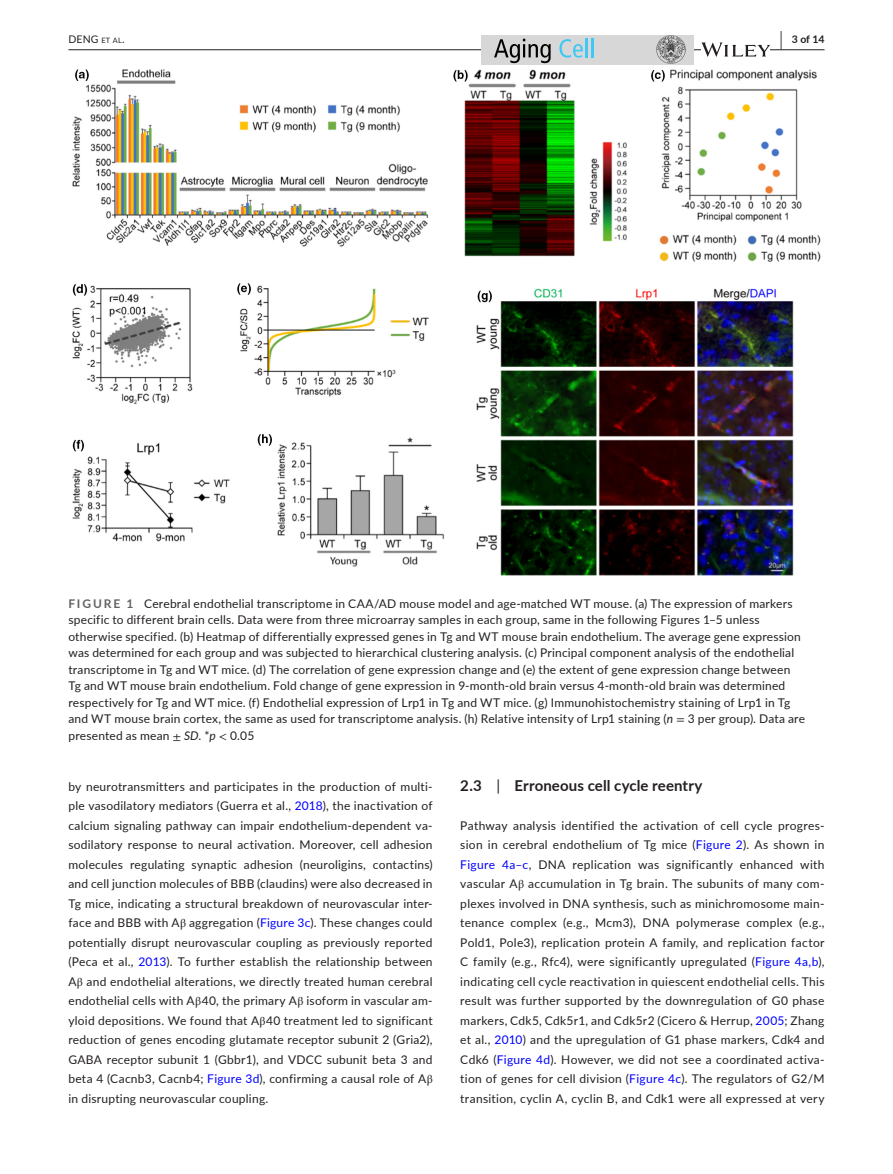
<style>
.page{position:relative;width:893px;height:1174px;background:#fff}
.page>*{position:absolute;margin:0;border:0;box-sizing:border-box;transform-origin:0 0}
.t1{font:700 15px "Lato";letter-spacing:.01em;color:#231f20}
.t2{font:12px/19.5px "Lato";letter-spacing:.015em;color:#231f20;text-align:justify}
.t3{font:10.5px "Lato";color:#231f20}
.t4{font:700 10.5px "Lato";color:#231f20}
.s1{font-size:7.35px}
.s2{font-size:19.5px}
.s3{font-weight:700;color:#636366}
.s4{font-style:italic}
.s5{font-family:"STIX"}
.s6{color:#00f}
.s7{font-weight:400}
</style>
<div class="page">
<hr style="left:68px;top:49px;width:756px;height:1px;background:#231f20">
<div style="left:481px;top:35px;width:213px;height:29px;background:#d7d7d7"></div>
<svg style="left:494px;top:39px;width:57px;height:24px"></svg>
<svg style="left:559px;top:39px;width:24px;height:19px"></svg>
<hr style="left:585px;top:38px;width:3px;height:19px;background:#40c8f4">
<svg style="left:591px;top:38px;width:2px;height:19px"></svg>
<img style="left:657px;top:35px;width:28px;height:29px">
<svg style="left:701px;top:42px;width:69px;height:15px"></svg>
<img style="left:72px;top:69px;width:749px;height:506px">
<p class="t3" style="left:68px;top:31px;width:58px">DENG <span class="s1">et al</span>.</p>
<p class="t4" style="left:780px;top:31px;width:46px"><span class="s2">|</span> 3 of 14</p>
<p class="t2" style="left:68px;top:594px;width:738px;line-height:16.5px;text-align:left"><span class="s3">FIGURE 1</span> Cerebral endothelial transcriptome in CAA/AD mouse model and age-matched WT mouse. (a) The expression of markers specific to different brain cells. Data were from three microarray samples in each group, same in the following Figures 1–5 unless otherwise specified. (b) Heatmap of differentially expressed genes in Tg and WT mouse brain endothelium. The average gene expression was determined for each group and was subjected to hierarchical clustering analysis. (c) Principal component analysis of the endothelial transcriptome in Tg and WT mice. (d) The correlation of gene expression change and (e) the extent of gene expression change between Tg and WT mouse brain endothelium. Fold change of gene expression in 9-month-old brain versus 4-month-old brain was determined respectively for Tg and WT mice. (f) Endothelial expression of Lrp1 in Tg and WT mice. (g) Immunohistochemistry staining of Lrp1 in Tg and WT mouse brain cortex, the same as used for transcriptome analysis. (h) Relative intensity of Lrp1 staining (<span class="s4">n</span> <span class="s5">=</span> 3 per group). Data are presented as mean <span class="s5">±</span> <span class="s4">SD</span>. *<span class="s4">p</span> <span class="s5">&lt;</span> 0.05</p>
<p class="t2" style="left:68px;top:776px;width:366px">by neurotransmitters and participates in the production of multi&shy;ple vasodilatory mediators (Guerra et al., <span class="s6">2018</span>), the inactivation of calcium signaling pathway can impair endothelium-dependent va&shy;sodilatory response to neural activation. Moreover, cell adhesion molecules regulating synaptic adhesion (neuroligins, contactins) and cell junction molecules of BBB (claudins) were also decreased in Tg mice, indicating a structural breakdown of neurovascular inter&shy;face and BBB with A<span class="s5">β</span> aggregation (<span class="s6">Figure 3c</span>). These changes could potentially disrupt neurovascular coupling as previously reported (Peca et al., <span class="s6">2013</span>). To further establish the relationship between A<span class="s5">β</span> and endothelial alterations, we directly treated human cerebral endothelial cells with A<span class="s5">β</span>40, the primary A<span class="s5">β</span> isoform in vascular am&shy;yloid depositions. We found that A<span class="s5">β</span>40 treatment led to significant reduction of genes encoding glutamate receptor subunit 2 (Gria2), GABA receptor subunit 1 (Gbbr1), and VDCC subunit beta 3 and beta 4 (Cacnb3, Cacnb4; <span class="s6">Figure 3d</span>), confirming a causal role of A<span class="s5">β </span>in disrupting neurovascular coupling.</p>
<p class="t1" style="left:460px;top:774px;width:244px">2.3 <span class="s7">|</span> Erroneous cell cycle reentry</p>
<p class="t2" style="left:460px;top:815px;width:366px">Pathway analysis identified the activation of cell cycle progres&shy;sion in cerebral endothelium of Tg mice (<span class="s6">Figure 2</span>). As shown in <span class="s6">Figure 4a–c</span>, DNA replication was significantly enhanced with vascular A<span class="s5">β</span> accumulation in Tg brain. The subunits of many com&shy;plexes involved in DNA synthesis, such as minichromosome main&shy;tenance complex (e.g., Mcm3), DNA polymerase complex (e.g., Pold1, Pole3), replication protein A family, and replication factor C family (e.g., Rfc4), were significantly upregulated (<span class="s6">Figure 4a,b</span>), indicating cell cycle reactivation in quiescent endothelial cells. This result was further supported by the downregulation of G0 phase markers, Cdk5, Cdk5r1, and Cdk5r2 (Cicero &amp; Herrup, <span class="s6">2005</span>; Zhang et al., <span class="s6">2010</span>) and the upregulation of G1 phase markers, Cdk4 and Cdk6 (<span class="s6">Figure 4d</span>). However, we did not see a coordinated activa&shy;tion of genes for cell division (<span class="s6">Figure 4c</span>). The regulators of G2/M transition, cyclin A, cyclin B, and Cdk1 were all expressed at very</p>
</div>
